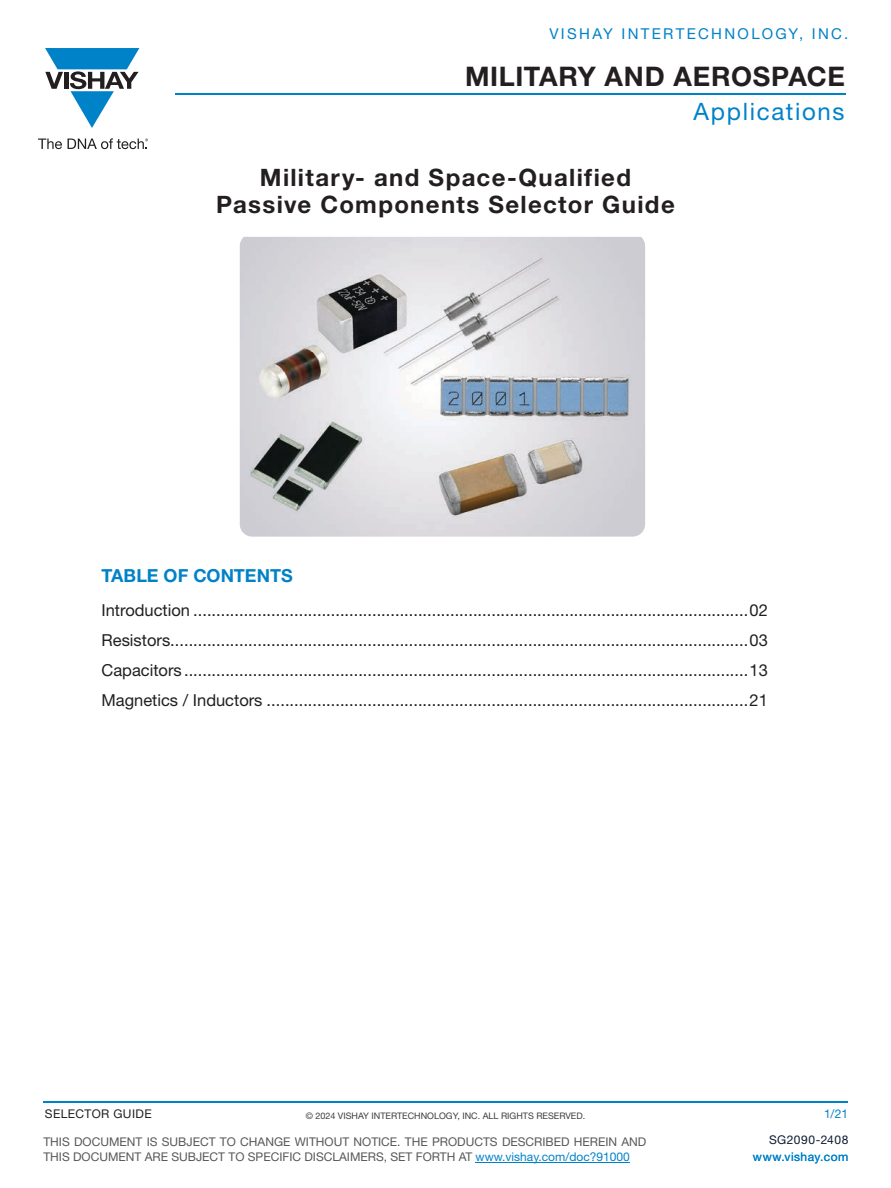
<style>
.page{position:relative;width:891px;height:1188px;background:#fff}
.page>*{position:absolute;margin:0;border:0;box-sizing:border-box;transform-origin:0 0}
.t1{font:700 27px "Helvetica Neue LT Std";letter-spacing:.025em;color:#231f20}
.t2{font:700 24px/27px "Helvetica Neue LT Std";letter-spacing:.055em;color:#231f20;text-align:center}
.t3{font:24px "Helvetica Neue LT Std";letter-spacing:.07em;color:#0082c8}
.t4{font:700 18px "Helvetica Neue LT Std";color:#0082c8}
.t5{font:16.5px/30px "Helvetica Neue LT Std";color:#231f20;text-align:justify}
.t6{font:15px "Helvetica Neue LT Std";letter-spacing:.155em;color:#0082c8}
.t7{font:12px/15px "Helvetica Neue LT Std";color:#57585a}
.t8{font:12px "Helvetica Neue LT Std";letter-spacing:.04em;color:#0082c8}
.t9{font:12px "Helvetica Neue LT Std";letter-spacing:.035em;color:#231f20}
.t10{font:12px "Helvetica Neue LT Std";letter-spacing:.04em;color:#0e1931}
.t11{font:9px "Helvetica Neue LT Std";color:#3e3e3f}
.s1{color:#0082c8}
</style>
<div class="page">
<svg style="left:38px;top:139px;width:24px;height:10px"></svg>
<svg style="left:68px;top:138px;width:80px;height:11px"></svg>
<svg style="left:45px;top:48px;width:94px;height:80px"></svg>
<hr style="left:175px;top:93px;width:670px;height:2px;background:#0082c8">
<hr style="left:476px;top:1162px;width:154px;height:1px;background:#0082c8">
<hr style="left:43px;top:1101px;width:805px;height:1px;background:#0082c8">
<img style="left:240px;top:237px;width:405px;height:300px">
<p class="t6" style="left:549px;top:25px;width:300px">VISHAY INTERTECHNOLOGY, INC.</p>
<h1 class="t1" style="left:465px;top:60px;width:382px">MILITARY AND AEROSPACE</h1>
<h2 class="t2" style="left:216px;top:163px;width:460px">Military- and Space-Qualified<br>Passive Components Selector Guide</h2>
<h2 class="t3" style="left:693px;top:97px;width:153px">Applications</h2>
<p class="t4" style="left:102px;top:565px;width:193px">TABLE OF CONTENTS</p>
<p class="t5" style="left:102px;top:595px;width:668px">Introduction .........................................................................................................................02<br>Resistors..............................................................................................................................03<br>Capacitors...........................................................................................................................13<br>Magnetics / Inductors .........................................................................................................21</p>
<p class="t9" style="left:45px;top:1107px;width:109px">SELECTOR GUIDE</p>
<p class="t7" style="left:43px;top:1134px;width:604px">THIS DOCUMENT IS SUBJECT TO CHANGE WITHOUT NOTICE. THE PRODUCTS DESCRIBED HEREIN AND<br>THIS DOCUMENT ARE SUBJECT TO SPECIFIC DISCLAIMERS, SET FORTH AT <span class="s1">www.vishay.com/doc?91000</span></p>
<p class="t11" style="left:306px;top:1111px;width:281px">© 2024 VISHAY INTERTECHNOLOGY, INC. ALL RIGHTS RESERVED.</p>
<p class="t8" style="left:824px;top:1106px;width:26px">1/21</p>
<p class="t10" style="left:769px;top:1133px;width:81px">SG2090-2408</p>
<p class="t8" style="left:753px;top:1150px;width:97px">www.vishay.com</p>
</div>
